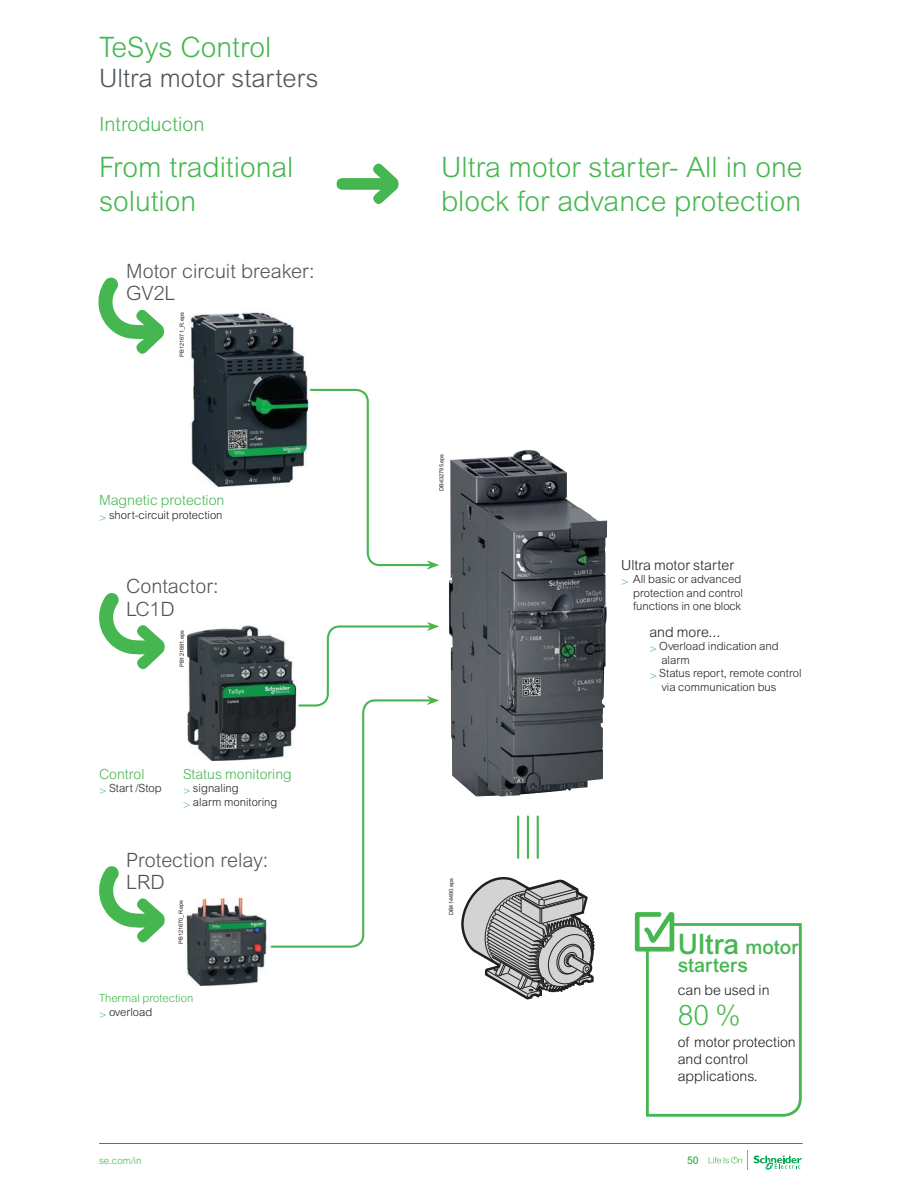
<style>
.page{position:relative;width:918px;height:1188px;background:#fff}
.page>*{position:absolute;margin:0;border:0;box-sizing:border-box;transform-origin:0 0}
.t1{font:300 28.2px/33.9px "Arial MT Std";color:#46b750}
.t2{font:500 28.2px "Arial MT Std";color:#46b750}
.t3{font:300 25.35px "Arial MT Std";color:#4d555b}
.t4{font:300 19.8px/22.5px "Arial MT Std";color:#4d555b}
.t5{font:300 19.8px "Arial MT Std";color:#46b750}
.t6{font:500 19.8px "Arial MT Std";color:#46b750}
.t7{font:300 14.1px/17px "Arial MT Std";color:#231f20}
.t8{font:300 14.1px "Arial MT Std";color:#46b750}
.t9{font:300 11.25px/13.5px "Arial MT Std";color:#231f20}
.t10{font:300 11.25px/13.5px "Arial MT Std";color:#46b750}
.t11{font:500 10.65px "Arial MT Std";color:#46b750}
.t12{font:300 9.9px "Arial MT Std";color:#46b750}
.t13{font:5.7px "Arial";color:#231f20}
.s1{color:#46b750}
.s2{color:#231f20}
.s3{font-size:19.8px}
</style>
<div class="page">
<svg style="left:709px;top:1156px;width:33px;height:7px"></svg>
<svg style="left:753px;top:1155px;width:49px;height:15px"></svg>
<hr style="left:99px;top:1143px;width:704px;height:1px;background:#4d555b">
<svg style="left:461px;top:877px;width:134px;height:123px"></svg>
<svg style="left:98px;top:277px;width:66px;height:77px"></svg>
<img style="left:190px;top:312px;width:119px;height:175px">
<svg style="left:99px;top:593px;width:66px;height:77px"></svg>
<img style="left:187px;top:625px;width:82px;height:136px">
<svg style="left:99px;top:866px;width:66px;height:77px"></svg>
<img style="left:186px;top:898px;width:81px;height:88px">
<svg style="left:635px;top:912px;width:167px;height:205px"></svg>
<img style="left:449px;top:450px;width:158px;height:346px">
<svg style="left:269px;top:622px;width:170px;height:326px"></svg>
<svg style="left:310px;top:388px;width:129px;height:182px"></svg>
<hr style="left:537px;top:816px;width:2px;height:42px;background:#46b750">
<hr style="left:527px;top:816px;width:2px;height:42px;background:#46b750">
<hr style="left:517px;top:816px;width:2px;height:42px;background:#46b750">
<svg style="left:337px;top:163px;width:62px;height:41px"></svg>
<h1 class="t1" style="left:99px;top:32px;width:174px">TeSys Control</h1>
<h2 class="t3" style="left:99px;top:69px;width:221px">Ultra motor starters</h2>
<h3 class="t5" style="left:99px;top:117px;width:107px">Introduction</h3>
<h1 class="t1" style="left:99px;top:153px;width:196px">From traditional solution</h1>
<h3 class="t4" style="left:126px;top:261px;width:190px">Motor circuit breaker:<br>GV2L</h3>
<p class="t13" style="left:178px;top:357px;width:46px;rotate:-90deg">PB121671_R.eps</p>
<p class="t8" style="left:99px;top:495px;width:127px">Magnetic protection</p>
<p class="t9" style="left:99px;top:509px;width:125px"><span class="s1">&gt;</span> short-circuit protection</p>
<h3 class="t4" style="left:126px;top:577px;width:94px">Contactor:<br>LC1D</h3>
<p class="t13" style="left:179px;top:667px;width:39px;rotate:-90deg">PB121681.eps</p>
<p class="t8" style="left:99px;top:769px;width:47px">Control</p>
<p class="t9" style="left:99px;top:783px;width:64px"><span class="s1">&gt;</span> Start /Stop</p>
<p class="t8" style="left:183px;top:769px;width:110px">Status monitoring</p>
<p class="t9" style="left:183px;top:783px;width:96px"><span class="s1">&gt;</span> signaling<br><span class="s1">&gt;</span> alarm monitoring</p>
<h3 class="t4" style="left:126px;top:850px;width:144px">Protection relay:<br>LRD</h3>
<p class="t13" style="left:178px;top:944px;width:46px;rotate:-90deg">PB121670_R.eps</p>
<p class="t10" style="left:99px;top:993px;width:96px">Thermal protection &gt; <span class="s2">overload</span></p>
<h1 class="t1" style="left:441px;top:153px;width:363px">Ultra motor starter- All in one block for advance protection</h1>
<p class="t13" style="left:438px;top:491px;width:39px;rotate:-90deg">DB432795.eps</p>
<p class="t13" style="left:448px;top:915px;width:39px;rotate:-90deg">DB414490.eps</p>
<p class="t7" style="left:621px;top:558px;width:114px">Ultra motor starter</p>
<p class="t9" style="left:633px;top:574px;width:111px;text-indent:-12px"><span class="s1">&gt;</span> All basic or advanced protection and control functions in one block</p>
<p class="t7" style="left:649px;top:625px;width:72px">and more...</p>
<p class="t9" style="left:649px;top:641px;width:131px"><span class="s1">&gt;</span> Overload indication and</p>
<p class="t9" style="left:661px;top:654px;width:30px">alarm</p>
<p class="t9" style="left:649px;top:668px;width:154px"><span class="s1">&gt;</span> Status report, remote control</p>
<p class="t9" style="left:661px;top:681px;width:117px">via communication bus</p>
<h1 class="t2" style="left:678px;top:933px;width:122px">Ultra <span class="s3">motor</span></h1>
<h3 class="t6" style="left:678px;top:958px;width:72px">starters</h3>
<p class="t7" style="left:678px;top:982px;width:93px">can be used in</p>
<h1 class="t1" style="left:678px;top:1000px;width:64px">80 %</h1>
<p class="t7" style="left:678px;top:1035px;width:120px">of motor protection and control applications.</p>
<p class="t12" style="left:99px;top:1157px;width:44px">se.com/in</p>
<p class="t11" style="left:687px;top:1156px;width:13px">50</p>
</div>
